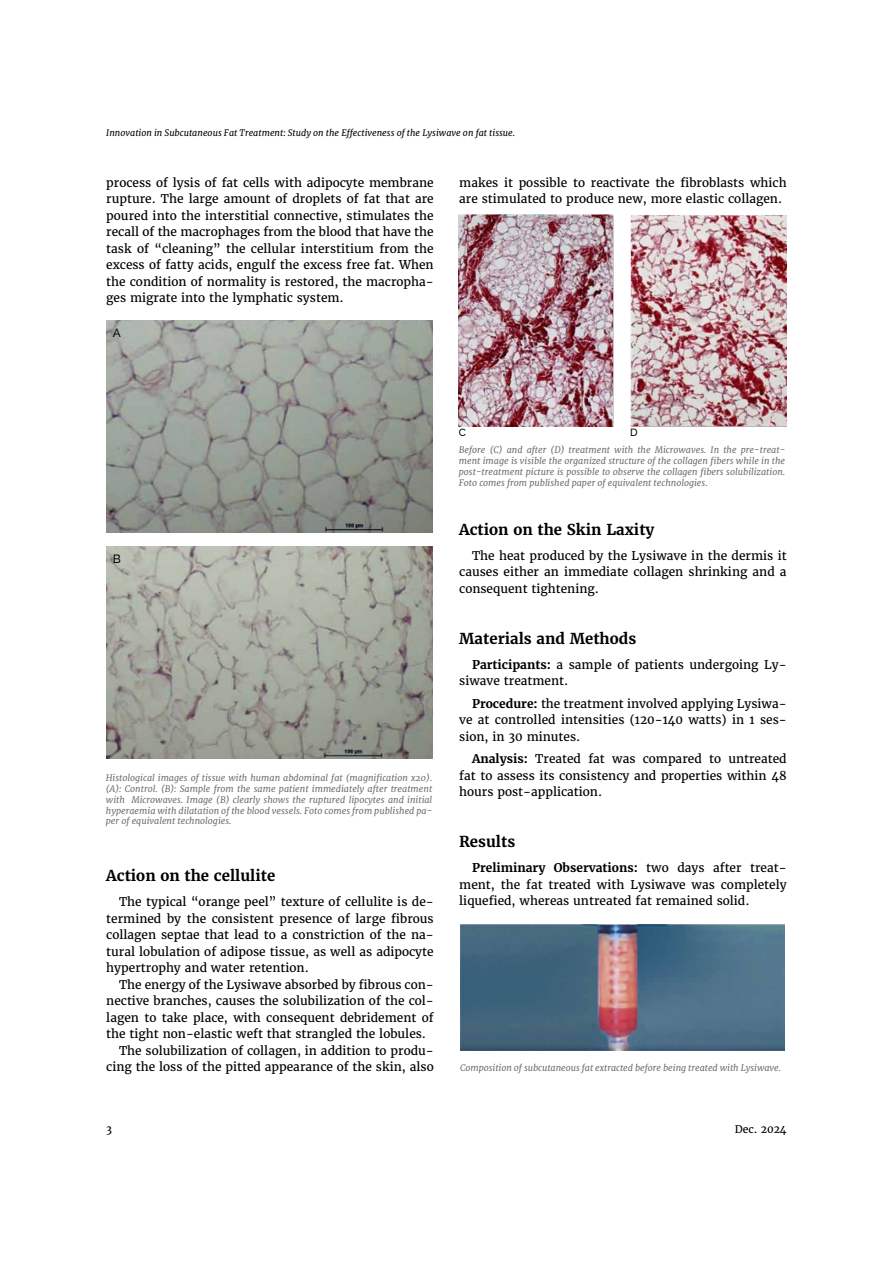
<style>
.page{position:relative;width:893px;height:1263px;background:#fff}
.page>*{position:absolute;margin:0;border:0;box-sizing:border-box;transform-origin:0 0}
.t1{font:700 15px "Merriweather";color:#000}
.t2{font:12px/16.5px "Merriweather";color:#000;text-align:justify}
.t3{font:500 12px "Raleway";color:#000}
.t4{font:10.5px "Merriweather";color:#000}
.t5{font:500 10.5px "Raleway";color:#000}
.t6{font:italic 9px/10.8px "Merriweather";color:#706f6f;text-align:justify}
.t7{font:italic 9px "Merriweather";color:#000}
.s1{font-weight:700}
</style>
<div class="page">
<img style="left:106px;top:321px;width:326px;height:211px">
<img style="left:106px;top:546px;width:326px;height:212px">
<img style="left:459px;top:215px;width:327px;height:211px">
<img style="left:461px;top:924px;width:323px;height:126px">
<p class="t7" style="left:106px;top:128px;width:410px">Innovation in Subcutaneous Fat Treatment: Study on the Effectiveness of the Lysiwave on fat tissue.</p>
<p class="t2" style="left:106px;top:174px;width:329px">process of lysis of fat cells with adipocyte membrane rupture. The large amount of droplets of fat that are poured into the interstitial connective, stimulates the recall of the macrophages from the blood that have the task of “cleaning” the cellular interstitium from the excess of fatty acids, engulf the excess free fat. When the condition of normality is restored, the macropha&shy;ges migrate into the lymphatic system.</p>
<p class="t3" style="left:113px;top:324px;width:10px">A</p>
<p class="t2" style="left:459px;top:174px;width:329px">makes it possible to reactivate the fibroblasts which are stimulated to produce new, more elastic collagen.</p>
<p class="t3" style="left:113px;top:549px;width:10px">B</p>
<p class="t6" style="left:106px;top:772px;width:328px">Histological images of tissue with human abdominal fat (magnification x20). (A): Control. (B): Sample from the same patient immediately after treatment with Microwaves. Image (B) clearly shows the ruptured lipocytes and initial hyperaemia with dilatation of the blood vessels. Foto comes from published pa&shy;per of equivalent technologies.</p>
<p class="t1" style="left:106px;top:866px;width:170px">Action on the cellulite</p>
<p class="t2" style="left:106px;top:893px;width:329px;text-indent:13px">The typical “orange peel” texture of cellulite is de&shy;termined by the consistent presence of large fibrous collagen septae that lead to a constriction of the na&shy;tural lobulation of adipose tissue, as well as adipocyte hypertrophy and water retention.</p>
<p class="t2" style="left:119px;top:976px;width:316px">The energy of the Lysiwave absorbed by fibrous con-</p>
<p class="t2" style="left:106px;top:992px;width:329px">nective branches, causes the solubilization of the col-</p>
<p class="t2" style="left:106px;top:1009px;width:329px">lagen to take place, with consequent debridement of</p>
<p class="t2" style="left:106px;top:1025px;width:321px">the tight non-elastic weft that strangled the lobules.</p>
<p class="t2" style="left:119px;top:1042px;width:316px">The solubilization of collagen, in addition to produ-</p>
<p class="t2" style="left:106px;top:1058px;width:329px">cing the loss of the pitted appearance of the skin, also</p>
<p class="t4" style="left:106px;top:1123px;width:7px">3</p>
<p class="t5" style="left:459px;top:424px;width:9px">C</p>
<p class="t5" style="left:630px;top:424px;width:9px">D</p>
<p class="t6" style="left:459px;top:445px;width:328px">Before (C) and after (D) treatment with the Microwaves. In the pre-treat&shy;ment image is visible the organized structure of the collagen fibers while in the post-treatment picture is possible to observe the collagen fibers solubilization.<br>Foto comes from published paper of equivalent technologies.</p>
<p class="t1" style="left:459px;top:520px;width:197px">Action on the Skin Laxity</p>
<p class="t2" style="left:459px;top:547px;width:329px;text-indent:13px">The heat produced by the Lysiwave in the dermis it causes either an immediate collagen shrinking and a consequent tightening.</p>
<p class="t1" style="left:459px;top:629px;width:178px">Materials and Methods</p>
<p class="t2" style="left:459px;top:656px;width:329px;text-indent:13px"><span class="s1">Participants:</span> a sample of patients undergoing Ly&shy;siwave treatment.</p>
<p class="t2" style="left:459px;top:695px;width:329px;text-indent:13px"><span class="s1">Procedure:</span> the treatment involved applying Lysiwa&shy;ve at controlled intensities (120-140 watts) in 1 ses&shy;sion, in 30 minutes.</p>
<p class="t2" style="left:459px;top:751px;width:329px;text-indent:13px"><span class="s1">Analysis:</span> Treated fat was compared to untreated fat to assess its consistency and properties within 48 hours post-application.</p>
<p class="t1" style="left:459px;top:832px;width:57px">Results</p>
<p class="t2" style="left:459px;top:860px;width:329px;text-indent:13px"><span class="s1">Preliminary Observations:</span> two days after treat&shy;ment, the fat treated with Lysiwave was completely liquefied, whereas untreated fat remained solid.</p>
<p class="t6" style="left:460px;top:1062px;width:322px">Composition of subcutaneous fat extracted before being treated with Lysiwave.</p>
<p class="t4" style="left:735px;top:1123px;width:53px">Dec. 2024</p>
</div>
